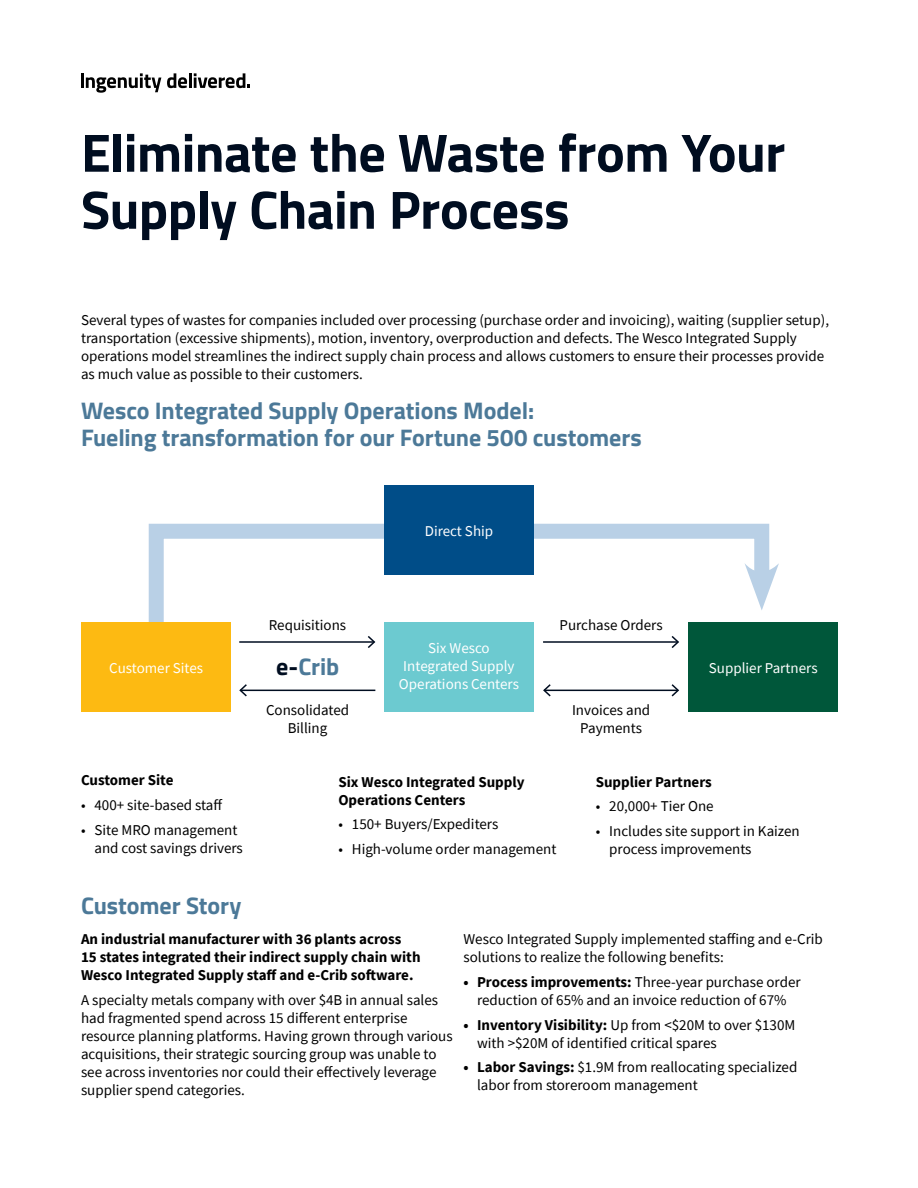
<style>
.page{position:relative;width:918px;height:1188px;background:#fff}
.page>*{position:absolute;margin:0;border:0;box-sizing:border-box;transform-origin:0 0}
.t1{font:700 54px/57px "Titillium Web";letter-spacing:-.01em;color:#000d20}
.t2{font:700 24px/27px "Titillium Web";letter-spacing:-.005em;color:#4c7998}
.t3{font:15px/18px "Source Sans Pro";color:#000}
.t4{font:700 15px/18px "Source Sans Pro";color:#000}
.t5{font:15px/18px "Source Sans Pro";color:#fff;text-align:center}
.s1{color:#000d20}
.s2{font-weight:700}
</style>
<div class="page">
<hr style="left:81px;top:74px;width:3px;height:14px;background:#000">
<svg style="left:86px;top:73px;width:75px;height:20px"></svg>
<svg style="left:167px;top:73px;width:20px;height:15px"></svg>
<hr style="left:189px;top:73px;width:3px;height:15px;background:#000">
<svg style="left:194px;top:73px;width:56px;height:15px"></svg>
<svg style="left:534px;top:523px;width:245px;height:87px"></svg>
<div style="left:384px;top:485px;width:150px;height:90px;background:#004d88"></div>
<div style="left:81px;top:622px;width:150px;height:90px;background:#fdba12"></div>
<div style="left:384px;top:622px;width:150px;height:90px;background:#6ccad0"></div>
<div style="left:688px;top:622px;width:150px;height:90px;background:#00573a"></div>
<svg style="left:148px;top:523px;width:236px;height:125px"></svg>
<hr style="left:240px;top:690px;width:135px;height:1px;background:#000d20">
<svg style="left:239px;top:684px;width:9px;height:13px"></svg>
<hr style="left:543px;top:641px;width:135px;height:2px;background:#000d20">
<svg style="left:670px;top:636px;width:9px;height:12px"></svg>
<hr style="left:544px;top:690px;width:134px;height:1px;background:#000d20">
<svg style="left:543px;top:684px;width:9px;height:13px"></svg>
<svg style="left:670px;top:684px;width:9px;height:13px"></svg>
<h1 class="t1" style="left:81px;top:122px;width:706px">Eliminate the Waste from Your<br>Supply Chain Process</h1>
<p class="t3" style="left:81px;top:311px;width:750px">Several types of wastes for companies included over processing (purchase order and invoicing), waiting (supplier setup), transportation (excessive shipments), motion, inventory, overproduction and defects. The Wesco Integrated Supply operations model streamlines the indirect supply chain process and allows customers to ensure their processes provide as much value as possible to their customers.</p>
<h2 class="t2" style="left:81px;top:396px;width:562px">Wesco Integrated Supply Operations Model:<br>Fueling transformation for our Fortune 500 customers</h2>
<p class="t5" style="left:425px;top:522px;width:70px">Direct Ship</p>
<p class="t5" style="left:109px;top:659px;width:95px">Customer Sites</p>
<p class="t4" style="left:81px;top:771px;width:94px">Customer Site</p>
<p class="t3" style="left:81px;top:796px;width:143px">• 400+ site-based staff</p>
<p class="t3" style="left:94px;top:821px;width:150px;text-indent:-14px">• Site MRO management and cost savings drivers</p>
<p class="t3" style="left:269px;top:616px;width:79px">Requisitions</p>
<p class="t3" style="left:560px;top:616px;width:105px">Purchase Orders</p>
<h2 class="t2" style="left:276px;top:652px;width:65px"><span class="s1">e-</span>Crib</h2>
<p class="t5" style="left:399px;top:639px;width:121px">Six Wesco<br>Integrated Supply<br>Operations Centers</p>
<p class="t5" style="left:709px;top:659px;width:110px">Supplier Partners</p>
<p class="t3" style="left:266px;top:701px;width:85px;text-align:center">Consolidated<br>Billing</p>
<p class="t3" style="left:572px;top:701px;width:80px;text-align:center">Invoices and<br>Payments</p>
<p class="t4" style="left:338px;top:772px;width:188px">Six Wesco Integrated Supply<br>Operations Centers</p>
<p class="t3" style="left:338px;top:815px;width:162px">• 150+ Buyers/Expediters</p>
<p class="t3" style="left:338px;top:840px;width:220px">• High-volume order management</p>
<p class="t4" style="left:596px;top:772px;width:118px">Supplier Partners</p>
<p class="t3" style="left:596px;top:797px;width:119px">• 20,000+ Tier One</p>
<p class="t3" style="left:609px;top:822px;width:192px;text-indent:-14px">• Includes site support in Kaizen process improvements</p>
<h2 class="t2" style="left:81px;top:891px;width:162px">Customer Story</h2>
<p class="t4" style="left:81px;top:930px;width:341px">An industrial manufacturer with 36 plants across<br>15 states integrated their indirect supply chain with<br>Wesco Integrated Supply staff and e-Crib software.</p>
<p class="t3" style="left:81px;top:991px;width:373px">A specialty metals company with over $4B in annual sales had fragmented spend across 15 different enterprise resource planning platforms. Having grown through various acquisitions, their strategic sourcing group was unable to see across inventories nor could their effectively leverage supplier spend categories.</p>
<p class="t3" style="left:464px;top:930px;width:361px">Wesco Integrated Supply implemented staffing and e-Crib solutions to realize the following benefits:</p>
<p class="t3" style="left:464px;top:973px;width:339px;text-align:center"><span class="s2">• Process improvements:</span> Three-year purchase order reduction of 65% and an invoice reduction of 67%</p>
<p class="t3" style="left:477px;top:1016px;width:320px;text-indent:-14px"><span class="s2">• Inventory Visibility:</span> Up from &lt;$20M to over $130M with &gt;$20M of identified critical spares</p>
<p class="t3" style="left:477px;top:1058px;width:322px;text-indent:-14px"><span class="s2">• Labor Savings:</span> $1.9M from reallocating specialized labor from storeroom management</p>
</div>
